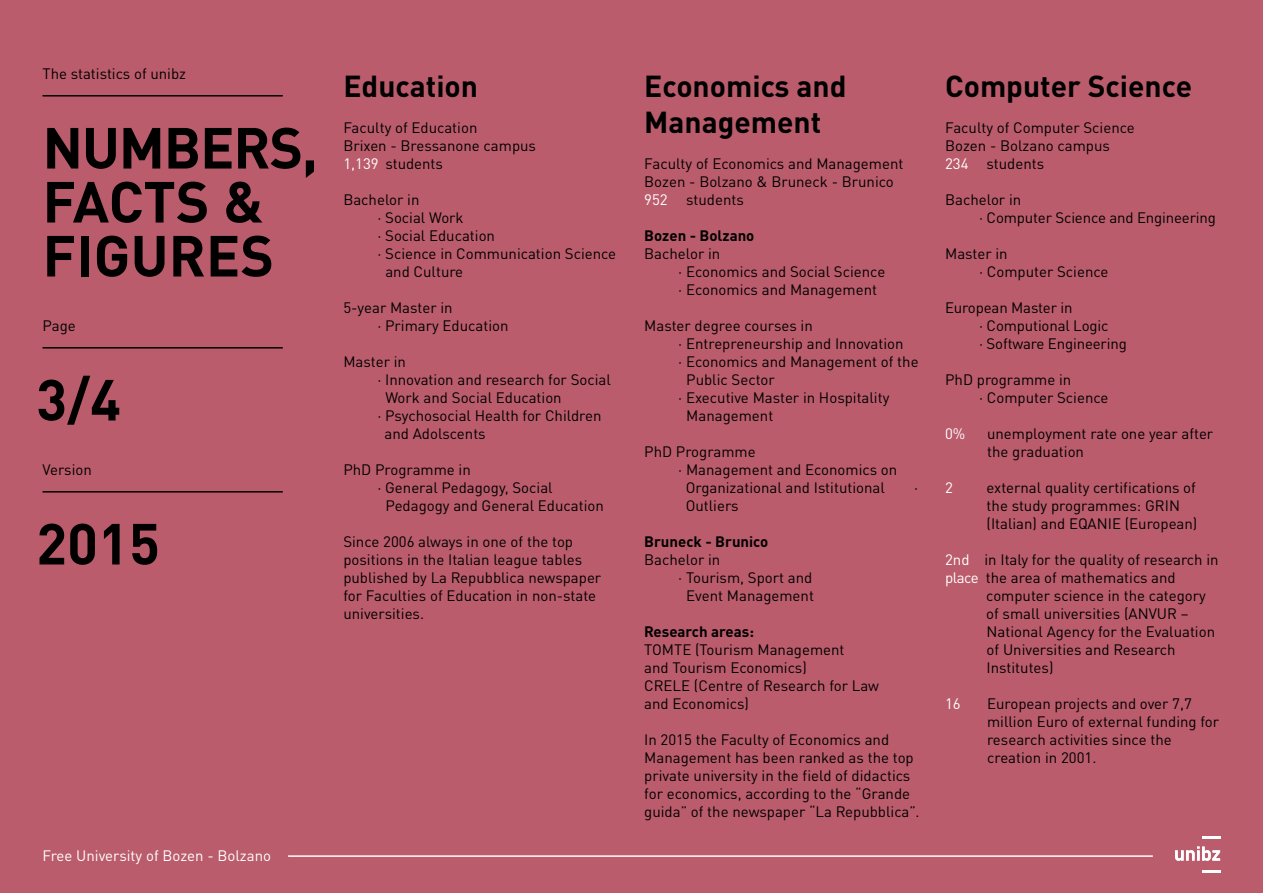
<style>
.page{position:relative;width:1263px;height:893px;background:#ba5c6c}
.page>*{position:absolute;margin:0;border:0;box-sizing:border-box;transform-origin:0 0}
.t1{font:700 57px/54px "DINOT";color:#000}
.t2{font:700 30px/36px "DINOT";color:#000}
.t3{font:15px/18px "DINOT";color:#000}
.t4{font:700 15px "DINOT";color:#000}
.t5{font:15px "DINOT";color:#fff}
.s1{color:#fff}
</style>
<div class="page">
<hr style="left:1202px;top:836px;width:18px;height:3px;background:#fff">
<svg style="left:1202px;top:870px;width:18px;height:2px"></svg>
<svg style="left:1175px;top:846px;width:45px;height:15px"></svg>
<hr style="left:43px;top:95px;width:240px;height:2px;background:#000">
<hr style="left:43px;top:347px;width:240px;height:2px;background:#000">
<hr style="left:43px;top:491px;width:240px;height:2px;background:#000">
<hr style="left:288px;top:855px;width:865px;height:2px;background:#fff">
<p class="t3" style="left:43px;top:64px;width:145px">The statistics of unibz</p>
<h1 class="t1" style="left:43px;top:119px;width:277px">NUMBERS,<br>FACTS &amp;<br>FIGURES</h1>
<p class="t3" style="left:43px;top:316px;width:35px">Page</p>
<h1 class="t1" style="left:36px;top:371px;width:86px">3/4</h1>
<p class="t3" style="left:43px;top:460px;width:51px">Version</p>
<h1 class="t1" style="left:36px;top:515px;width:125px">2015</h1>
<p class="t5" style="left:43px;top:846px;width:230px">Free University of Bozen - Bolzano</p>
<h2 class="t2" style="left:343px;top:67px;width:136px">Education</h2>
<p class="t3" style="left:343px;top:118px;width:194px">Faculty of Education<br>Brixen - Bressanone campus<br><span class="s1">1,139</span> students</p>
<p class="t3" style="left:343px;top:190px;width:78px">Bachelor in</p>
<p class="t3" style="left:377px;top:208px;width:88px">· Social Work</p>
<p class="t3" style="left:377px;top:226px;width:119px">· Social Education</p>
<p class="t3" style="left:377px;top:244px;width:240px">· Science in Communication Science</p>
<p class="t3" style="left:385px;top:262px;width:79px">and Culture</p>
<p class="t3" style="left:377px;top:298px;width:133px;text-indent:-34px">5-year Master in<br>· Primary Education</p>
<p class="t3" style="left:343px;top:352px;width:64px">Master in</p>
<p class="t3" style="left:377px;top:370px;width:235px">· Innovation and research for Social</p>
<p class="t3" style="left:385px;top:388px;width:178px">Work and Social Education</p>
<p class="t3" style="left:377px;top:406px;width:226px">· Psychosocial Health for Children</p>
<p class="t3" style="left:384px;top:424px;width:103px">and Adolscents</p>
<p class="t3" style="left:343px;top:460px;width:129px">PhD Programme in</p>
<p class="t3" style="left:377px;top:478px;width:177px">· General Pedagogy, Social</p>
<p class="t3" style="left:385px;top:496px;width:220px">Pedagogy and General Education</p>
<p class="t3" style="left:343px;top:532px;width:259px">Since 2006 always in one of the top positions in the Italian league tables published by La Repubblica newspaper for Faculties of Education in non-state universities.</p>
<h2 class="t2" style="left:644px;top:67px;width:204px">Economics and<br>Management</h2>
<p class="t3" style="left:644px;top:154px;width:261px">Faculty of Economics and Management<br>Bozen - Bolzano &amp; Bruneck - Brunico<br><span class="s1">952</span> students</p>
<p class="t4" style="left:644px;top:225px;width:112px">Bozen - Bolzano</p>
<p class="t3" style="left:678px;top:244px;width:209px;text-indent:-34px">Bachelor in<br>· Economics and Social Science · Economics and Management</p>
<p class="t3" style="left:644px;top:316px;width:170px">Master degree courses in</p>
<p class="t3" style="left:678px;top:334px;width:227px">· Entrepreneurship and Innovation</p>
<p class="t3" style="left:678px;top:352px;width:242px">· Economics and Management of the</p>
<p class="t3" style="left:686px;top:370px;width:90px">Public Sector</p>
<p class="t3" style="left:678px;top:388px;width:213px">· Executive Master in Hospitality</p>
<p class="t3" style="left:686px;top:406px;width:89px">Management</p>
<p class="t3" style="left:644px;top:442px;width:113px">PhD Programme</p>
<p class="t3" style="left:678px;top:460px;width:220px">· Management and Economics on</p>
<p class="t3" style="left:686px;top:478px;width:201px">Organizational and Istitutional</p>
<p class="t3" style="left:914px;top:478px;width:6px">·</p>
<p class="t3" style="left:686px;top:496px;width:54px">Outliers</p>
<p class="t4" style="left:644px;top:531px;width:126px">Bruneck - Brunico</p>
<p class="t3" style="left:644px;top:550px;width:78px">Bachelor in</p>
<p class="t3" style="left:678px;top:568px;width:136px">· Tourism, Sport and</p>
<p class="t3" style="left:686px;top:586px;width:129px">Event Management</p>
<p class="t4" style="left:644px;top:621px;width:111px">Research areas:</p>
<p class="t3" style="left:644px;top:640px;width:236px">TOMTE (Tourism Management<br>and Tourism Economics)<br>CRELE (Centre of Research for Law and Economics)</p>
<p class="t3" style="left:644px;top:730px;width:277px">In 2015 the Faculty of Economics and Management has been ranked as the top private university in the field of didactics for economics, according to the “Grande guida” of the newspaper “La Repubblica”.</p>
<h2 class="t2" style="left:945px;top:67px;width:249px">Computer Science</h2>
<p class="t3" style="left:945px;top:118px;width:191px">Faculty of Computer Science<br>Bozen - Bolzano campus<br><span class="s1">234</span> students</p>
<p class="t3" style="left:979px;top:190px;width:238px;text-indent:-34px">Bachelor in<br>· Computer Science and Engineering</p>
<p class="t3" style="left:979px;top:244px;width:131px;text-indent:-34px">Master in<br>· Computer Science</p>
<p class="t3" style="left:979px;top:298px;width:149px;text-indent:-34px">European Master in<br>· Computional Logic<br>· Software Engineering</p>
<p class="t3" style="left:979px;top:370px;width:131px;text-indent:-34px">PhD programme in<br>· Computer Science</p>
<p class="t5" style="left:945px;top:424px;width:22px">0%</p>
<p class="t3" style="left:987px;top:424px;width:228px">unemployment rate one year after the graduation</p>
<p class="t5" style="left:945px;top:478px;width:9px">2</p>
<p class="t3" style="left:986px;top:478px;width:212px">external quality certifications of the study programmes: GRIN (Italian) and EQANIE (European)</p>
<p class="t3" style="left:945px;top:550px;width:275px"><span class="s1">2nd</span> in Italy for the quality of research in <span class="s1">place</span> the area of mathematics and</p>
<p class="t3" style="left:986px;top:586px;width:230px">computer science in the category of small universities (ANVUR –<br>National Agency for the Evaluation of Universities and Research<br>Institutes)</p>
<p class="t5" style="left:945px;top:694px;width:17px">16</p>
<p class="t3" style="left:987px;top:694px;width:234px">European projects and over 7,7 million Euro of external funding for research activities since the creation in 2001.</p>
</div>
